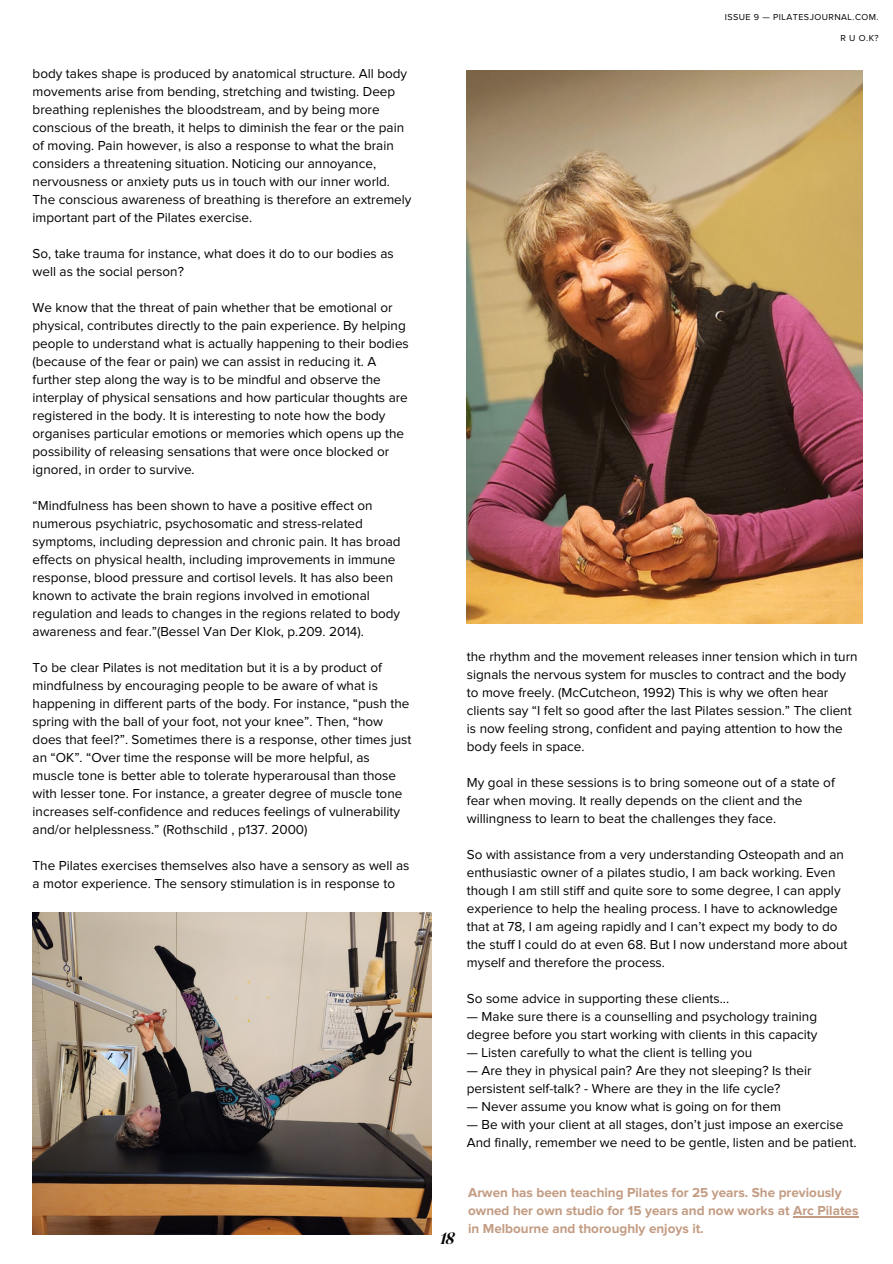
<style>
.page{position:relative;width:893px;height:1264px;background:#fff}
.page>*{position:absolute;margin:0;border:0;box-sizing:border-box;transform-origin:0 0}
.t1{font:13.5px/18px "Proxima Nova";color:#000}
.t2{font:700 13.5px/18px "Proxima Nova";color:#c39c83}
.t3{font:italic 12px "The New Elegance";color:#000}
.t4{font:9px "Proxima Nova";letter-spacing:.05em;color:#000}
</style>
<div class="page">
<hr style="left:793px;top:1216px;width:65px;height:1px;background:#c39c83">
<img style="left:467px;top:71px;width:395px;height:552px">
<img style="left:33px;top:912px;width:399px;height:322px">
<p class="t1" style="left:33px;top:65px;width:380px">body takes shape is produced by anatomical structure. All body movements arise from bending, stretching and twisting. Deep breathing replenishes the bloodstream, and by being more conscious of the breath, it helps to diminish the fear or the pain of moving. Pain however, is also a response to what the brain considers a threatening situation. Noticing our annoyance, nervousness or anxiety puts us in touch with our inner world.<br>The conscious awareness of breathing is therefore an extremely important part of the Pilates exercise.</p>
<p class="t1" style="left:33px;top:245px;width:362px">So, take trauma for instance, what does it do to our bodies as well as the social person?</p>
<p class="t1" style="left:33px;top:299px;width:378px">We know that the threat of pain whether that be emotional or physical, contributes directly to the pain experience. By helping people to understand what is actually happening to their bodies (because of the fear or pain) we can assist in reducing it. A further step along the way is to be mindful and observe the interplay of physical sensations and how particular thoughts are registered in the body. It is interesting to note how the body organises particular emotions or memories which opens up the possibility of releasing sensations that were once blocked or ignored, in order to survive.</p>
<p class="t1" style="left:33px;top:497px;width:369px">“Mindfulness has been shown to have a positive effect on numerous psychiatric, psychosomatic and stress-related symptoms, including depression and chronic pain. It has broad effects on physical health, including improvements in immune response, blood pressure and cortisol levels. It has also been known to activate the brain regions involved in emotional regulation and leads to changes in the regions related to body awareness and fear.”(Bessel Van Der Klok, p.209. 2014).</p>
<p class="t1" style="left:33px;top:659px;width:380px">To be clear Pilates is not meditation but it is a by product of mindfulness by encouraging people to be aware of what is happening in different parts of the body. For instance, “push the spring with the ball of your foot, not your knee”. Then, “how does that feel?”. Sometimes there is a response, other times just an “OK”. “Over time the response will be more helpful, as muscle tone is better able to tolerate hyperarousal than those with lesser tone. For instance, a greater degree of muscle tone increases self-confidence and reduces feelings of vulnerability and/or helplessness.” (Rothschild , p137. 2000)</p>
<p class="t1" style="left:33px;top:857px;width:378px">The Pilates exercises themselves also have a sensory as well as a motor experience. The sensory stimulation is in response to</p>
<p class="t4" style="left:724px;top:13px;width:155px">ISSUE 9 — PILATESJOURNAL.COM.</p>
<p class="t4" style="left:840px;top:34px;width:40px">R U O.K?</p>
<p class="t3" style="left:439px;top:1232px;width:15px">18</p>
<p class="t1" style="left:467px;top:648px;width:392px">the rhythm and the movement releases inner tension which in turn signals the nervous system for muscles to contract and the body to move freely. (McCutcheon, 1992) This is why we often hear clients say “I felt so good after the last Pilates session.” The client is now feeling strong, confident and paying attention to how the body feels in space.</p>
<p class="t1" style="left:467px;top:774px;width:369px">My goal in these sessions is to bring someone out of a state of fear when moving. It really depends on the client and the willingness to learn to beat the challenges they face.</p>
<p class="t1" style="left:467px;top:846px;width:382px">So with assistance from a very understanding Osteopath and an enthusiastic owner of a pilates studio, I am back working. Even though I am still stiff and quite sore to some degree, I can apply experience to help the healing process. I have to acknowledge that at 78, I am ageing rapidly and I can’t expect my body to do the stuff I could do at even 68. But I now understand more about myself and therefore the process.</p>
<p class="t1" style="left:467px;top:990px;width:264px">So some advice in supporting these clients...</p>
<p class="t1" style="left:467px;top:1008px;width:352px">— Make sure there is a counselling and psychology training degree before you start working with clients in this capacity</p>
<p class="t1" style="left:467px;top:1044px;width:287px">— Listen carefully to what the client is telling you</p>
<p class="t1" style="left:467px;top:1062px;width:346px">— Are they in physical pain? Are they not sleeping? Is their persistent self-talk? - Where are they in the life cycle?</p>
<p class="t1" style="left:467px;top:1098px;width:315px">— Never assume you know what is going on for them</p>
<p class="t1" style="left:467px;top:1116px;width:378px">— Be with your client at all stages, don’t just impose an exercise</p>
<p class="t1" style="left:467px;top:1134px;width:391px">And finally, remember we need to be gentle, listen and be patient.</p>
<p class="t2" style="left:468px;top:1184px;width:392px">Arwen has been teaching Pilates for 25 years. She previously owned her own studio for 15 years and now works at Arc Pilates in Melbourne and thoroughly enjoys it.</p>
</div>
